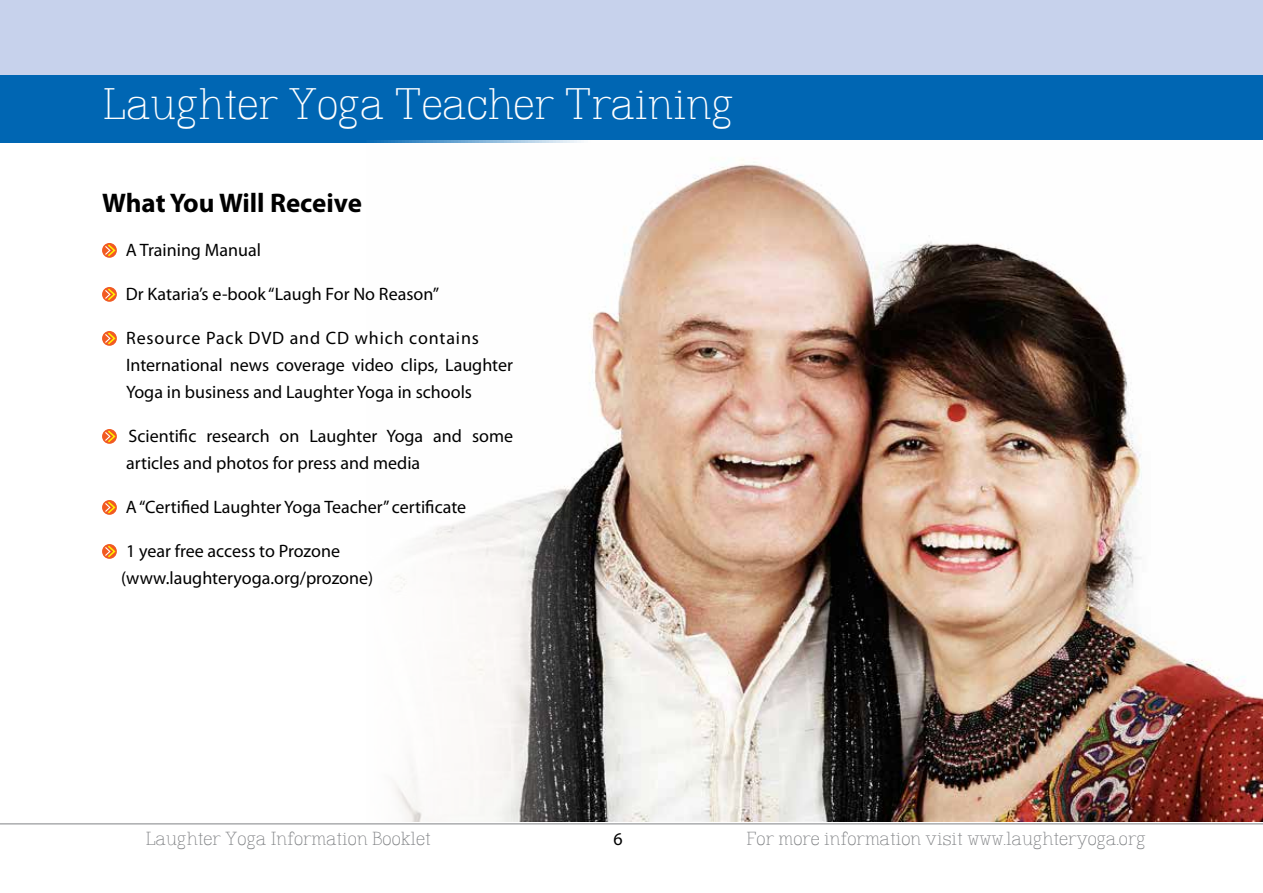
<style>
.page{position:relative;width:1263px;height:893px;background:#fff}
.page>*{position:absolute;margin:0;border:0;box-sizing:border-box;transform-origin:0 0}
.t1{font:42px "Dusseldorf";color:#fff}
.t2{font:700 27px "Myriad Pro";color:#000}
.t3{font:18px/27px "Myriad Pro";color:#000}
.t4{font:18px "Dusseldorf";color:#808285}
</style>
<div class="page">
<hr style="left:0;top:824px;width:1263px;height:1px;background:#808285">
<div style="left:0;top:74px;width:1263px;height:69px;background:#0066b3"></div>
<div style="left:0;top:0;width:1263px;height:74px;background:#c7d2ec"></div>
<img style="left:370px;top:141px;width:892px;height:681px">
<svg style="left:102px;top:243px;width:15px;height:15px"></svg>
<svg style="left:104px;top:243px;width:13px;height:15px"></svg>
<svg style="left:102px;top:287px;width:15px;height:15px"></svg>
<svg style="left:104px;top:287px;width:13px;height:15px"></svg>
<svg style="left:102px;top:331px;width:15px;height:15px"></svg>
<svg style="left:104px;top:331px;width:13px;height:15px"></svg>
<svg style="left:102px;top:429px;width:15px;height:15px"></svg>
<svg style="left:104px;top:429px;width:13px;height:15px"></svg>
<svg style="left:102px;top:500px;width:15px;height:15px"></svg>
<svg style="left:104px;top:500px;width:13px;height:15px"></svg>
<svg style="left:102px;top:544px;width:15px;height:15px"></svg>
<svg style="left:104px;top:544px;width:13px;height:15px"></svg>
<h1 class="t1" style="left:103px;top:84px;width:632px">Laughter Yoga Teacher Training</h1>
<h2 class="t2" style="left:102px;top:186px;width:261px">What You Will Receive</h2>
<p class="t3" style="left:126px;top:236px;width:137px">A Training Manual</p>
<p class="t3" style="left:126px;top:280px;width:315px">Dr Kataria’s e-book “Laugh For No Reason”</p>
<p class="t3" style="left:126px;top:324px;width:388px">Resource Pack DVD and CD which contains<br>International news coverage video clips, Laughter<br>Yoga in business and Laughter Yoga in schools</p>
<p class="t3" style="left:126px;top:422px;width:388px">Scientific research on Laughter Yoga and some articles and photos for press and media</p>
<p class="t3" style="left:126px;top:493px;width:342px">A “Certified Laughter Yoga Teacher” certificate</p>
<p class="t3" style="left:121px;top:537px;width:254px">1 year free access to Prozone (www.laughteryoga.org/prozone)</p>
<p class="t4" style="left:146px;top:829px;width:287px">Laughter Yoga Information Booklet</p>
<p class="t3" style="left:613px;top:825px;width:11px">6</p>
<p class="t4" style="left:746px;top:829px;width:401px">For more information visit www.laughteryoga.org</p>
</div>
